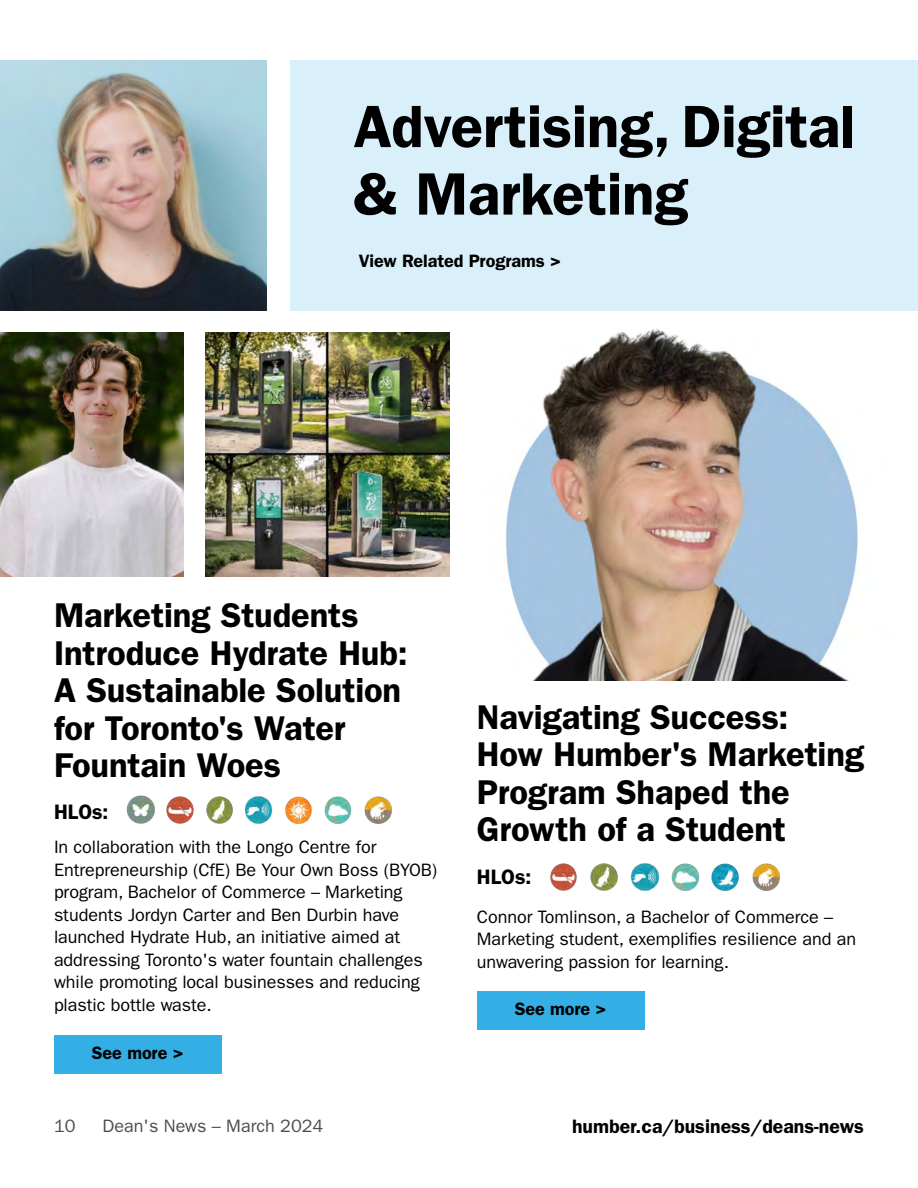
<style>
.page{position:relative;width:918px;height:1188px;background:#fff}
.page>*{position:absolute;margin:0;border:0;box-sizing:border-box;transform-origin:0 0}
.heading_-_h1{font:600 60px/67.5px "ITC Franklin Gothic Std";letter-spacing:-.005em;color:#000}
.subheading_-_h2{font:600 34.5px/37.5px "ITC Franklin Gothic Std";letter-spacing:-.005em;color:#000}
.HLOs_-_H2{font:600 21px "ITC Franklin Gothic Std";letter-spacing:.005em;color:#000}
.t1{font:600 19.5px "ITC Franklin Gothic Std";color:#000}
.body_-_p{font:18px/22.5px "ITC Franklin Gothic Std";letter-spacing:-.005em;color:#000}
.body_links_-_p{font:600 18px "ITC Franklin Gothic Std";letter-spacing:-.005em;color:#000}
.t2{font:18px "ITC Franklin Gothic Std";color:#4d4d4f}
</style>
<div class="page">
<div style="left:291px;top:60px;width:627px;height:251px;background:#d9f0fa"></div>
<img style="left:126px;top:795px;width:29px;height:29px">
<img style="left:166px;top:796px;width:28px;height:28px">
<img style="left:206px;top:796px;width:27px;height:28px">
<img style="left:244px;top:796px;width:29px;height:28px">
<img style="left:285px;top:796px;width:27px;height:28px">
<img style="left:324px;top:796px;width:28px;height:28px">
<img style="left:364px;top:796px;width:28px;height:28px">
<div style="left:54px;top:1035px;width:167px;height:38px;background:#33afe6"></div>
<img style="left:0;top:60px;width:267px;height:251px">
<img style="left:0;top:332px;width:184px;height:245px">
<img style="left:206px;top:332px;width:244px;height:245px">
<img style="left:550px;top:863px;width:27px;height:28px">
<img style="left:590px;top:863px;width:28px;height:28px">
<img style="left:631px;top:863px;width:29px;height:28px">
<img style="left:672px;top:863px;width:28px;height:28px">
<img style="left:711px;top:863px;width:28px;height:28px">
<img style="left:752px;top:863px;width:28px;height:28px">
<div style="left:477px;top:991px;width:167px;height:39px;background:#33afe6"></div>
<img style="left:505px;top:328px;width:353px;height:353px">
<h1 class="heading_-_h1" style="left:354px;top:93px;width:504px">Advertising, Digital &amp; Marketing</h1>
<p class="body_links_-_p" style="left:359px;top:251px;width:204px">View Related Programs &gt;</p>
<h2 class="subheading_-_h2" style="left:54px;top:597px;width:355px">Marketing Students<br>Introduce Hydrate Hub:<br>A Sustainable Solution for Toronto's Water<br>Fountain Woes</h2>
<p class="HLOs_-_H2" style="left:54px;top:799px;width:56px">HLOs:</p>
<p class="body_-_p" style="left:54px;top:836px;width:385px">In collaboration with the Longo Centre for Entrepreneurship (CfE) Be Your Own Boss (BYOB) program, Bachelor of Commerce – Marketing students Jordyn Carter and Ben Durbin have launched Hydrate Hub, an initiative aimed at addressing Toronto's water fountain challenges while promoting local businesses and reducing plastic bottle waste.</p>
<p class="body_links_-_p" style="left:92px;top:1042px;width:93px">See more &gt;</p>
<h2 class="subheading_-_h2" style="left:477px;top:698px;width:389px">Navigating Success:<br>How Humber's Marketing<br>Program Shaped the<br>Growth of a Student</h2>
<p class="HLOs_-_H2" style="left:477px;top:864px;width:56px">HLOs:</p>
<p class="body_-_p" style="left:477px;top:905px;width:381px">Connor Tomlinson, a Bachelor of Commerce –<br>Marketing student, exemplifies resilience and an unwavering passion for learning.</p>
<p class="body_links_-_p" style="left:515px;top:999px;width:93px">See more &gt;</p>
<p class="t2" style="left:54px;top:1115px;width:23px">10</p>
<p class="t2" style="left:103px;top:1115px;width:222px">Dean's News – March 2024</p>
<p class="t1" style="left:572px;top:1115px;width:293px">humber.ca/business/deans-news</p>
</div>
